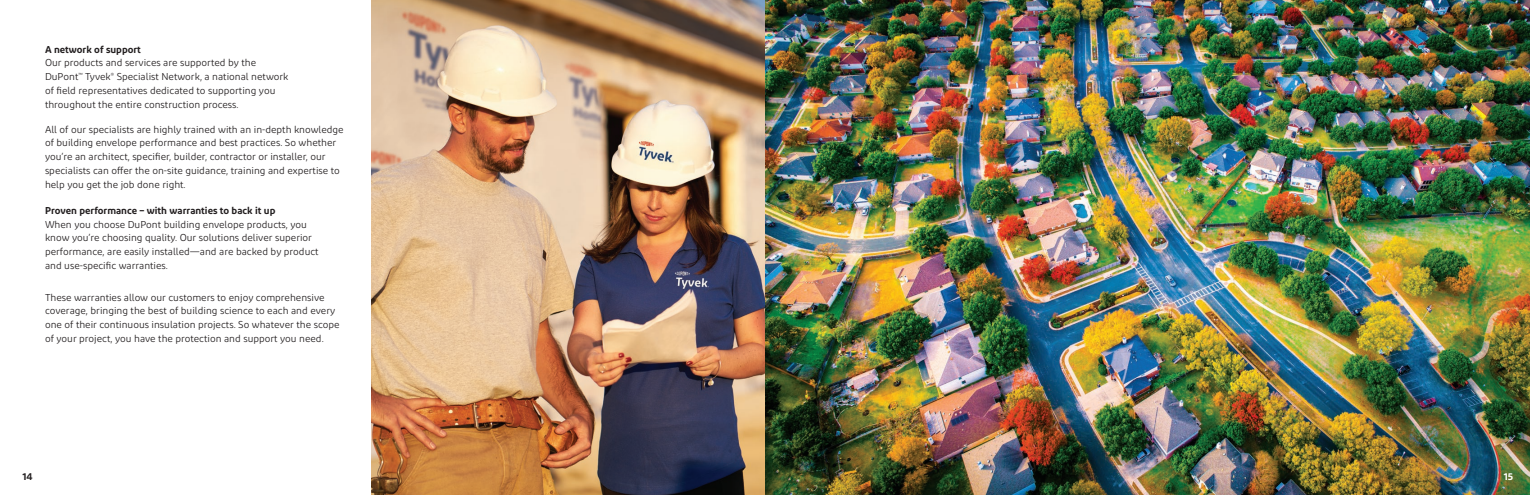
<style>
.page{position:relative;width:1530px;height:495px;background:#fff}
.page>*{position:absolute;margin:0;border:0;box-sizing:border-box;transform-origin:0 0}
.Body_text_8_11{font:10px/13.8px "Diodrum";color:#231f20}
.Subhead{font:600 10px "Diodrum";color:#231f20}
.Page_number{font:600 10px "Diodrum";color:#231f20}
.Page_number-2{font:600 10px "Diodrum";color:#fff}
</style>
<div class="page">
<img style="left:765px;top:0;width:765px;height:495px">
<img style="left:371px;top:0;width:394px;height:495px">
<p class="Subhead" style="left:45px;top:43px;width:97px">A network of support</p>
<p class="Body_text_8_11" style="left:45px;top:56px;width:245px">Our products and services are supported by the DuPont<sup>™</sup> Tyvek<sup>®</sup> Specialist Network, a national network of field representatives dedicated to supporting you throughout the entire construction process.</p>
<p class="Body_text_8_11" style="left:45px;top:122px;width:300px">All of our specialists are highly trained with an in-depth knowledge of building envelope performance and best practices. So whether you’re an architect, specifier, builder, contractor or installer, our specialists can offer the on-site guidance, training and expertise to help you get the job done right.</p>
<p class="Subhead" style="left:45px;top:204px;width:232px">Proven performance – with warranties to back it up</p>
<p class="Body_text_8_11" style="left:45px;top:217px;width:275px">When you choose DuPont building envelope products, you know you’re choosing quality. Our solutions deliver superior performance, are easily installed—and are backed by product and use-specific warranties.</p>
<p class="Body_text_8_11" style="left:45px;top:290px;width:296px">These warranties allow our customers to enjoy comprehensive coverage, bringing the best of building science to each and every one of their continuous insulation projects. So whatever the scope of your project, you have the protection and support you need.</p>
<p class="Page_number" style="left:22px;top:470px;width:12px">14</p>
<p class="Page_number-2" style="left:1504px;top:470px;width:11px">15</p>
</div>
